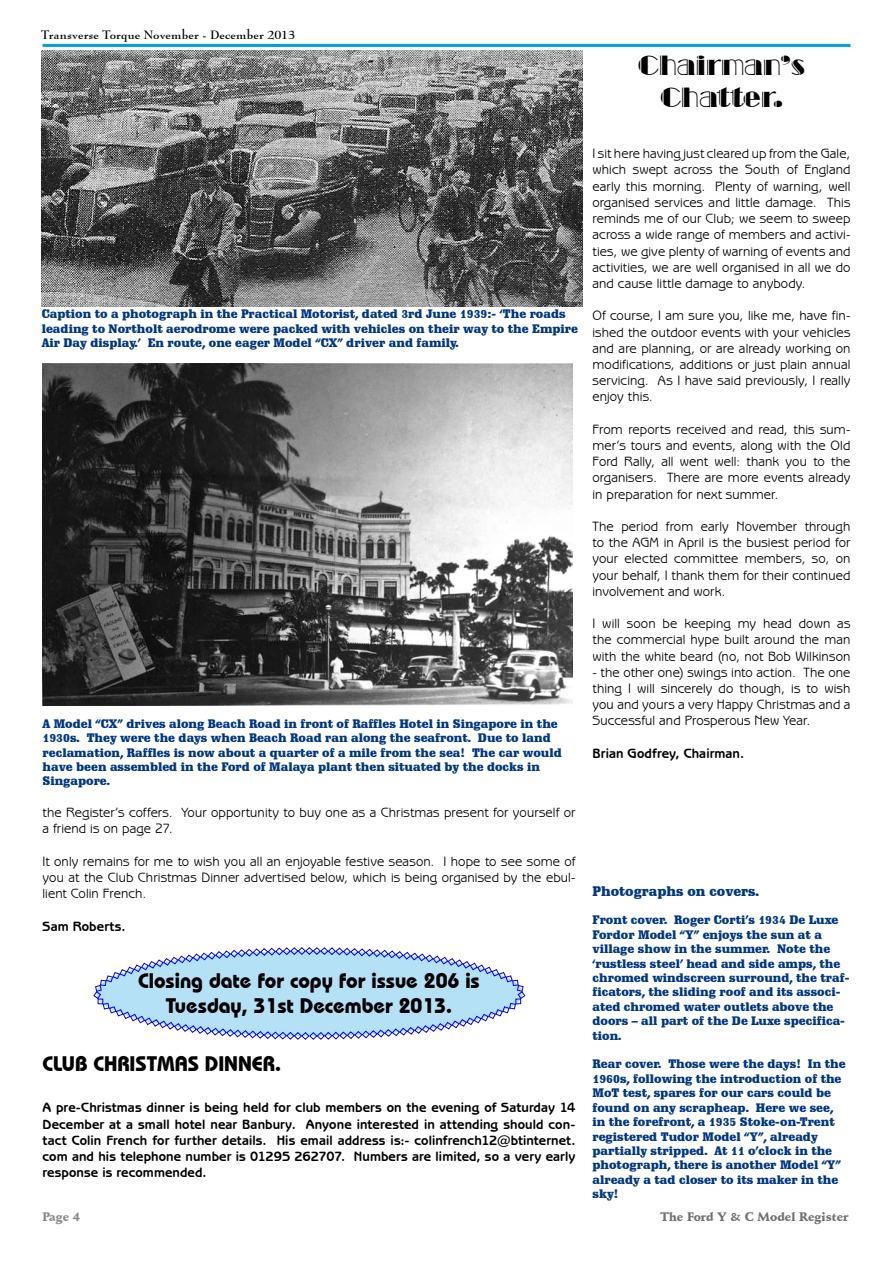
<style>
.page{position:relative;width:893px;height:1263px;background:#fff}
.page>*{position:absolute;margin:0;border:0;box-sizing:border-box;transform-origin:0 0}
.t1{font:27px/32.4px "Broadway Engraved BT";color:#000;text-align:center}
.t2{font:700 21px/25.2px "Bauhaus IT Cby BT";color:#000;text-align:center}
.t3{font:13.5px/16.2px "Benguiat Gothic IT Cby BT";letter-spacing:.005em;color:#000;text-align:justify}
.t4{font:700 13.5px/16.2px "Benguiat Gothic IT Cby BT";letter-spacing:.01em;color:#000;text-align:justify}
.t5{font:900 13.5px "Schadow BT";color:#003882}
.t6{font:900 12px/14.4px "Schadow BT";color:#003882}
.t7{font:700 12px "Bernhard Modern BT";letter-spacing:.015em;color:#000}
.t8{font:900 12px "Schneidler BT";color:#707173}
.t9{font:900 12px "Schneidler BT";color:#878889}
</style>
<div class="page">
<hr style="left:43px;top:44px;width:807px;height:3px;background:#009ee0">
<svg style="left:93px;top:947px;width:433px;height:93px"></svg>
<img style="left:42px;top:51px;width:541px;height:255px">
<img style="left:43px;top:364px;width:529px;height:341px">
<p class="t7" style="left:41px;top:27px;width:255px">Transverse Torque November - December 2013</p>
<h1 class="t1" style="left:638px;top:49px;width:168px">Chairman’s<br>Chatter.</h1>
<p class="t6" style="left:42px;top:307px;width:538px">Caption to a photograph in the Practical Motorist, dated 3rd June 1939:- ‘The roads leading to Northolt aerodrome were packed with vehicles on their way to the Empire<br>Air Day display.’ En route, one eager Model “CX” driver and family.</p>
<p class="t6" style="left:43px;top:716px;width:521px">A Model “CX” drives along Beach Road in front of Raffles Hotel in Singapore in the 1930s. They were the days when Beach Road ran along the seafront. Due to land reclamation, Raffles is now about a quarter of a mile from the sea! The car would have been assembled in the Ford of Malaya plant then situated by the docks in Singapore.</p>
<p class="t3" style="left:43px;top:804px;width:534px">the Register’s coffers. Your opportunity to buy one as a Christmas present for yourself or a friend is on page 27.</p>
<p class="t3" style="left:43px;top:853px;width:534px">It only remains for me to wish you all an enjoyable festive season. I hope to see some of you at the Club Christmas Dinner advertised below, which is being organised by the ebul&shy;lient Colin French.</p>
<p class="t4" style="left:43px;top:917px;width:84px">Sam Roberts.</p>
<h2 class="t2" style="left:138px;top:968px;width:343px">Closing date for copy for issue 206 is<br>Tuesday, 31st December 2013.</h2>
<h2 class="t2" style="left:43px;top:1051px;width:240px">CLUB CHRISTMAS DINNER.</h2>
<p class="t4" style="left:43px;top:1099px;width:534px">A pre-Christmas dinner is being held for club members on the evening of Saturday 14<br>December at a small hotel near Banbury. Anyone interested in attending should con&shy;tact Colin French for further details. His email address is:- colinfrench12@btinternet. com and his telephone number is 01295 262707. Numbers are limited, so a very early response is recommended.</p>
<p class="t3" style="left:592px;top:145px;width:259px">I sit here having just cleared up from the Gale, which swept across the South of England early this morning. Plenty of warning, well organised services and little damage. This reminds me of our Club; we seem to sweep across a wide range of members and activi&shy;ties, we give plenty of warning of events and activities, we are well organised in all we do and cause little damage to anybody.</p>
<p class="t3" style="left:592px;top:307px;width:259px">Of course, I am sure you, like me, have fin&shy;ished the outdoor events with your vehicles and are planning, or are already working on modifications, additions or just plain annual servicing. As I have said previously, I really enjoy this.</p>
<p class="t3" style="left:592px;top:421px;width:259px">From reports received and read, this sum&shy;mer’s tours and events, along with the Old Ford Rally, all went well: thank you to the organisers. There are more events already in preparation for next summer.</p>
<p class="t3" style="left:592px;top:518px;width:259px">The period from early November through to the AGM in April is the busiest period for your elected committee members, so, on your behalf, I thank them for their continued involvement and work.</p>
<p class="t3" style="left:592px;top:615px;width:259px">I will soon be keeping my head down as the commercial hype built around the man with the white beard (no, not Bob Wilkinson</p>
<p class="t3" style="left:592px;top:664px;width:259px">- the other one) swings into action. The one thing I will sincerely do though, is to wish you and yours a very Happy Christmas and a Successful and Prosperous New Year.</p>
<p class="t4" style="left:592px;top:745px;width:153px">Brian Godfrey, Chairman.</p>
<p class="t5" style="left:592px;top:882px;width:168px">Photographs on covers.</p>
<p class="t6" style="left:592px;top:913px;width:258px">Front cover. Roger Corti’s 1934 De Luxe Fordor Model “Y” enjoys the sun at a village show in the summer. Note the ‘rustless steel’ head and side amps, the chromed windscreen surround, the traf&shy;ficators, the sliding roof and its associ&shy;ated chromed water outlets above the doors – all part of the De Luxe specifica&shy;tion.</p>
<p class="t6" style="left:592px;top:1057px;width:255px">Rear cover. Those were the days! In the 1960s, following the introduction of the MoT test, spares for our cars could be found on any scrapheap. Here we see, in the forefront, a 1935 Stoke-on-Trent registered Tudor Model “Y”, already partially stripped. At 11 o’clock in the photograph, there is another Model “Y” already a tad closer to its maker in the sky!</p>
<p class="t9" style="left:43px;top:1209px;width:28px">Page</p>
<p class="t8" style="left:660px;top:1209px;width:190px">The Ford Y &amp; C Model Register</p>
</div>
